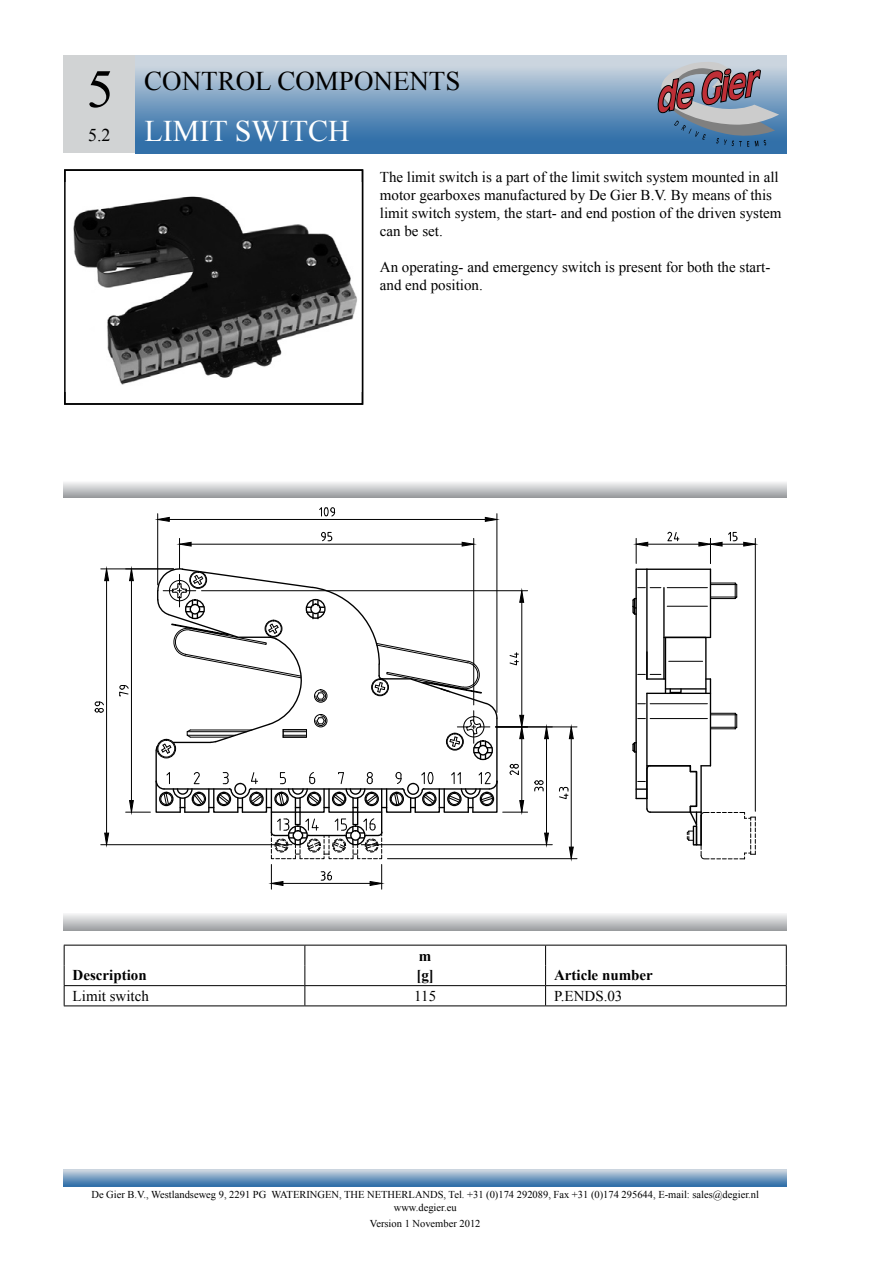
<style>
.page{position:relative;width:893px;height:1263px;background:#fff}
.page>*{position:absolute;margin:0;border:0;box-sizing:border-box;transform-origin:0 0}
.t1{font:54px "Times New Roman";color:#000}
.t2{font:30px "Times New Roman";color:#fff}
.t3{font:27px "Times New Roman";color:#000}
.t4{font:18px "Times New Roman";color:#000}
.t5{font:15px/18px "Times New Roman";color:#000}
.t6{font:700 15px "Times New Roman";color:#000}
.t7{font:10.5px/12.6px "Times New Roman";color:#000;text-align:center}
</style>
<div class="page">
<svg style="left:64px;top:1169px;width:723px;height:17px;background:#7ea2c3"></svg>
<div style="left:64px;top:55px;width:72px;height:98px;background:#d1d3d4"></div>
<svg style="left:135px;top:55px;width:652px;height:98px;background:#789ec1"></svg>
<svg style="left:657px;top:60px;width:122px;height:87px;background:#868a9e"></svg>
<svg style="left:64px;top:914px;width:723px;height:16px;background:#c7c8ca"></svg>
<svg style="left:64px;top:482px;width:723px;height:15px;background:#c6c7c9"></svg>
<hr style="left:64px;top:945px;width:241px;height:1px;background:#000">
<hr style="left:305px;top:945px;width:241px;height:1px;background:#000">
<hr style="left:546px;top:945px;width:241px;height:1px;background:#000">
<hr style="left:64px;top:985px;width:241px;height:1px;background:#000">
<hr style="left:305px;top:985px;width:241px;height:1px;background:#000">
<hr style="left:546px;top:985px;width:241px;height:1px;background:#000">
<hr style="left:64px;top:1005px;width:241px;height:1px;background:#000">
<hr style="left:305px;top:1005px;width:241px;height:1px;background:#000">
<hr style="left:546px;top:1005px;width:241px;height:1px;background:#000">
<svg style="left:64px;top:945px;width:1px;height:60px"></svg>
<svg style="left:304px;top:945px;width:1px;height:60px"></svg>
<svg style="left:545px;top:945px;width:1px;height:60px"></svg>
<svg style="left:786px;top:945px;width:1px;height:60px"></svg>
<svg style="left:711px;top:711px;width:27px;height:19px"></svg>
<svg style="left:711px;top:580px;width:27px;height:21px"></svg>
<hr style="left:646px;top:569px;width:2px;height:110px;background:#000">
<svg style="left:632px;top:597px;width:3px;height:18px"></svg>
<svg style="left:632px;top:742px;width:3px;height:11px"></svg>
<hr style="left:650px;top:718px;width:57px;height:1px;background:#000">
<hr style="left:650px;top:703px;width:57px;height:1px;background:#000">
<hr style="left:667px;top:606px;width:40px;height:1px;background:#000">
<hr style="left:667px;top:587px;width:40px;height:1px;background:#000">
<hr style="left:663px;top:588px;width:2px;height:91px;background:#000">
<hr style="left:710px;top:569px;width:1px;height:68px;background:#000">
<hr style="left:646px;top:693px;width:2px;height:105px;background:#000">
<hr style="left:710px;top:679px;width:1px;height:87px;background:#000">
<hr style="left:647px;top:568px;width:63px;height:2px;background:#000">
<hr style="left:635px;top:569px;width:2px;height:229px;background:#000">
<svg style="left:638px;top:587px;width:23px;height:1px"></svg>
<svg style="left:636px;top:764px;width:120px;height:96px"></svg>
<svg style="left:638px;top:636px;width:72px;height:59px"></svg>
<hr style="left:473px;top:538px;width:1px;height:167px;background:#000">
<hr style="left:179px;top:538px;width:1px;height:30px;background:#000">
<hr style="left:191px;top:544px;width:271px;height:1px;background:#000">
<svg style="left:461px;top:541px;width:13px;height:6px"></svg>
<svg style="left:180px;top:541px;width:12px;height:6px"></svg>
<svg style="left:321px;top:532px;width:12px;height:10px"></svg>
<hr style="left:496px;top:514px;width:1px;height:198px;background:#000">
<hr style="left:157px;top:514px;width:1px;height:71px;background:#000">
<hr style="left:169px;top:519px;width:316px;height:1px;background:#000">
<svg style="left:485px;top:517px;width:13px;height:5px"></svg>
<svg style="left:157px;top:517px;width:13px;height:5px"></svg>
<svg style="left:319px;top:507px;width:16px;height:10px"></svg>
<hr style="left:101px;top:844px;width:191px;height:1px;background:#000">
<hr style="left:101px;top:568px;width:73px;height:1px;background:#000">
<hr style="left:106px;top:581px;width:1px;height:252px;background:#000">
<svg style="left:104px;top:832px;width:5px;height:13px"></svg>
<svg style="left:104px;top:568px;width:5px;height:13px"></svg>
<svg style="left:95px;top:701px;width:9px;height:12px"></svg>
<hr style="left:496px;top:726px;width:81px;height:1px;background:#000">
<hr style="left:387px;top:858px;width:190px;height:1px;background:#000">
<hr style="left:571px;top:739px;width:1px;height:108px;background:#000">
<svg style="left:569px;top:726px;width:5px;height:13px"></svg>
<svg style="left:569px;top:846px;width:5px;height:13px"></svg>
<svg style="left:559px;top:786px;width:10px;height:14px"></svg>
<hr style="left:648px;top:544px;width:51px;height:1px;background:#000">
<svg style="left:635px;top:538px;width:13px;height:32px"></svg>
<svg style="left:667px;top:531px;width:13px;height:11px"></svg>
<hr style="left:755px;top:538px;width:1px;height:273px;background:#000">
<svg style="left:698px;top:531px;width:58px;height:32px"></svg>
<hr style="left:700px;top:815px;width:2px;height:30px;background:#000">
<hr style="left:361px;top:844px;width:191px;height:1px;background:#000">
<hr style="left:546px;top:739px;width:1px;height:94px;background:#000">
<svg style="left:544px;top:726px;width:5px;height:13px"></svg>
<svg style="left:544px;top:832px;width:5px;height:13px"></svg>
<svg style="left:534px;top:780px;width:10px;height:11px"></svg>
<svg style="left:119px;top:568px;width:409px;height:321px"></svg>
<img style="left:73px;top:196px;width:284px;height:189px">
<div style="left:64px;top:169px;width:299px;height:236px;border:2px solid #000"></div>
<h1 class="t1" style="left:87px;top:53px;width:28px">5</h1>
<p class="t4" style="left:88px;top:123px;width:24px">5.2</p>
<h3 class="t3" style="left:144px;top:63px;width:318px">CONTROL COMPONENTS</h3>
<h2 class="t2" style="left:144px;top:110px;width:207px">LIMIT SWITCH</h2>
<p class="t5" style="left:380px;top:167px;width:403px">The limit switch is a part of the limit switch system mounted in all motor gearboxes manufactured by De Gier B.V. By means of this limit switch system, the start- and end postion of the driven system can be set.</p>
<p class="t5" style="left:380px;top:257px;width:392px">An operating- and emergency switch is present for both the start&shy;and end position.</p>
<p class="t6" style="left:419px;top:945px;width:14px">m</p>
<p class="t6" style="left:73px;top:965px;width:76px">Description</p>
<p class="t6" style="left:416px;top:965px;width:19px">[g]</p>
<p class="t6" style="left:554px;top:965px;width:100px">Article number</p>
<p class="t5" style="left:73px;top:987px;width:78px">Limit switch</p>
<p class="t5" style="left:414px;top:987px;width:23px">115</p>
<p class="t5" style="left:554px;top:987px;width:70px">P.ENDS.03</p>
<p class="t7" style="left:91px;top:1188px;width:669px">De Gier B.V., Westlandseweg 9, 2291 PG WATERINGEN, THE NETHERLANDS, Tel. +31 (0)174 292089, Fax +31 (0)174 295644, E-mail: sales@degier.nl www.degier.eu</p>
<p class="t7" style="left:370px;top:1217px;width:112px">Version 1 November 2012</p>
</div>
